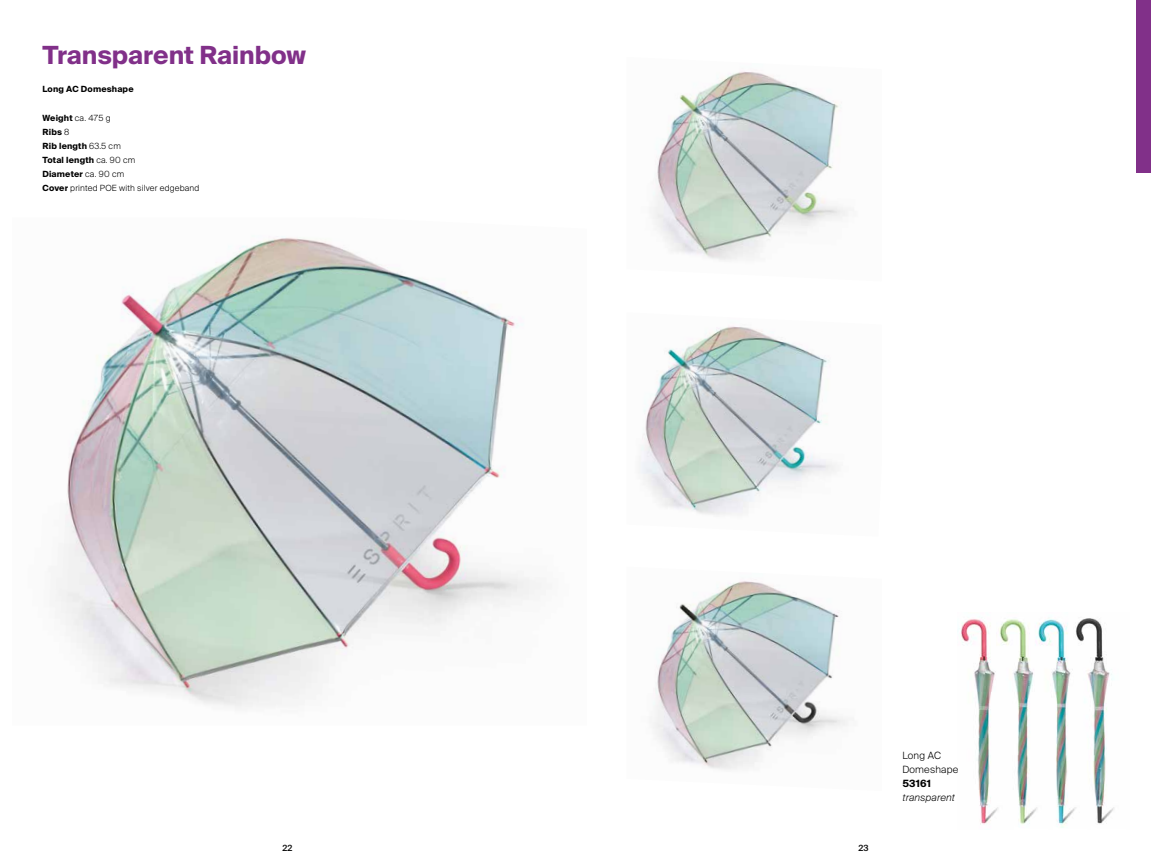
<style>
.page{position:relative;width:1151px;height:865px;background:#fff}
.page>*{position:absolute;margin:0;border:0;box-sizing:border-box;transform-origin:0 0}
.t1{font:700 25px "Suisse Intl";color:#813089}
.t2{font:300 10px/14.2px "Suisse Intl";letter-spacing:.02em;color:#000}
.t3{font:italic 300 10px "Suisse Intl";letter-spacing:.02em;color:#000}
.t4{font:700 10px "Suisse Intl";letter-spacing:.02em;color:#000}
.t5{font:300 8.5px/14.2px "Suisse Intl";letter-spacing:.02em;color:#000}
.t6{font:700 8.5px "Suisse Intl";letter-spacing:.02em;color:#000}
.t7{font:500 8.5px "Suisse Intl";color:#000}
.s1{font-weight:700}
</style>
<div class="page">
<img style="left:55px;top:236px;width:487px;height:473px">
<img style="left:639px;top:326px;width:197px;height:189px">
<img style="left:653px;top:71px;width:195px;height:190px">
<img style="left:653px;top:581px;width:195px;height:189px">
<img style="left:958px;top:619px;width:38px;height:206px">
<img style="left:996px;top:619px;width:39px;height:206px">
<img style="left:1035px;top:619px;width:38px;height:209px">
<img style="left:1073px;top:618px;width:41px;height:206px">
<div style="left:1137px;top:0;width:14px;height:173px;background:#813089"></div>
<h1 class="t1" style="left:43px;top:41px;width:265px">Transparent Rainbow</h1>
<p class="t6" style="left:43px;top:84px;width:93px">Long AC Domeshape</p>
<p class="t5" style="left:43px;top:110px;width:158px"><span class="s1">Weight</span> ca. 475 g<br><span class="s1">Ribs</span> 8<br><span class="s1">Rib length</span> 63.5 cm<br><span class="s1">Total length</span> ca. 90 cm<br><span class="s1">Diameter</span> ca. 90 cm<br><span class="s1">Cover</span> printed POE with silver edgeband</p>
<p class="t7" style="left:282px;top:842px;width:11px">22</p>
<p class="t7" style="left:858px;top:842px;width:12px">23</p>
<p class="t2" style="left:902px;top:748px;width:57px">Long AC<br>Domeshape</p>
<p class="t4" style="left:902px;top:777px;width:30px">53161</p>
<p class="t3" style="left:902px;top:791px;width:54px">transparent</p>
</div>
